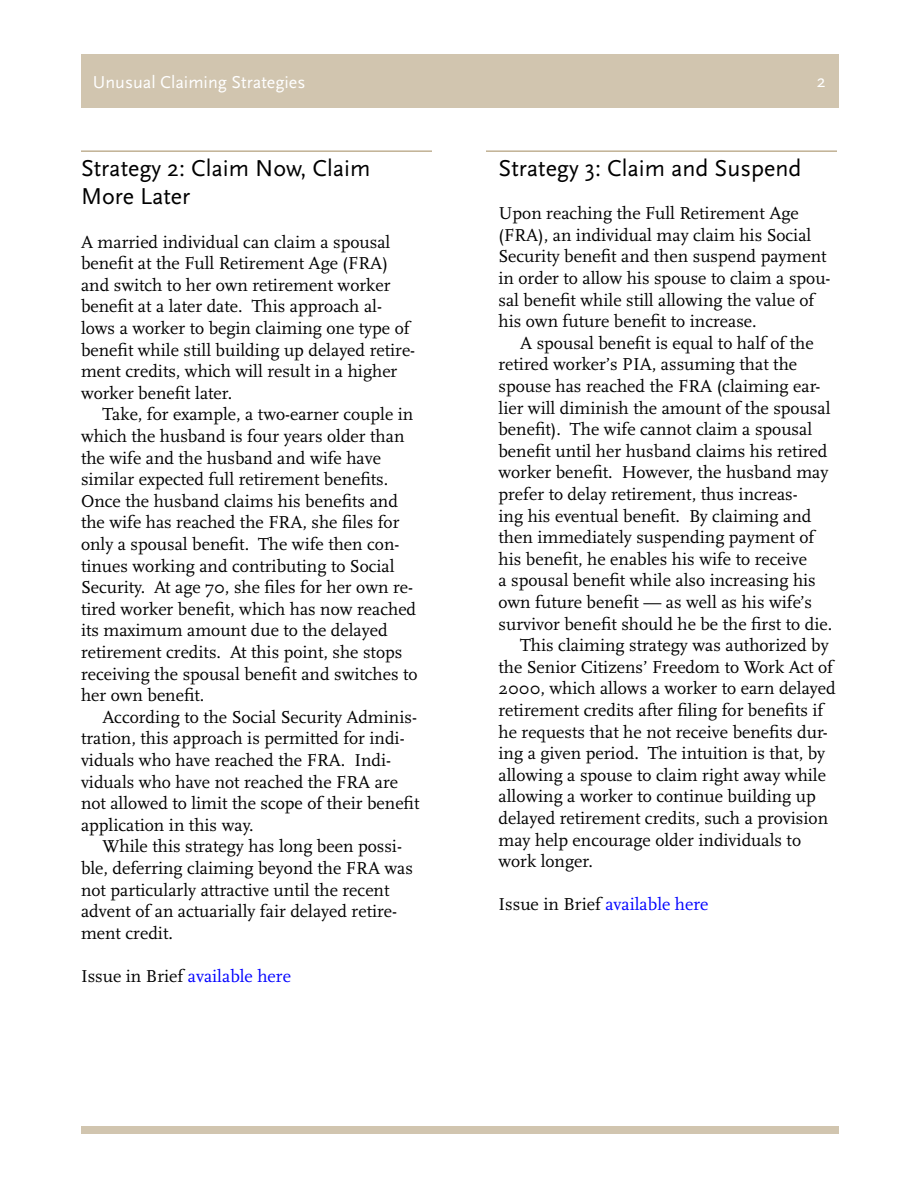
<style>
.page{position:relative;width:918px;height:1188px;background:#fff}
.page>*{position:absolute;margin:0;border:0;box-sizing:border-box;transform-origin:0 0}
.t1{font:24px/28.8px "Scala Sans OT";color:#000}
.t2{font:18px/21.6px "Scala OT";color:#000}
.t3{font:18px "Scala OT";color:#00f}
.t4{font:18px "Scala Sans OT";color:#fff}
.s1{color:#000}
</style>
<div class="page">
<div style="left:81px;top:1126px;width:757px;height:8px;background:#d1c5af"></div>
<div style="left:81px;top:54px;width:757px;height:54px;background:#d1c5af"></div>
<hr style="left:81px;top:151px;width:351px;height:1px;background:#a28a5e">
<hr style="left:486px;top:151px;width:351px;height:1px;background:#a28a5e">
<p class="t4" style="left:93px;top:72px;width:214px">Unusual Claiming Strategies</p>
<p class="t4" style="left:817px;top:72px;width:10px">2</p>
<h1 class="t1" style="left:81px;top:154px;width:291px">Strategy 2: Claim Now, Claim<br>More Later</h1>
<p class="t2" style="left:81px;top:231px;width:336px">A married individual can claim a spousal benefit at the Full Retirement Age (FRA) and switch to her own retirement worker benefit at a later date. This approach al&shy;lows a worker to begin claiming one type of benefit while still building up delayed retire&shy;ment credits, which will result in a higher worker benefit later.</p>
<p class="t2" style="left:81px;top:404px;width:338px;text-indent:22px">Take, for example, a two-earner couple in which the husband is four years older than the wife and the husband and wife have similar expected full retirement benefits.<br>Once the husband claims his benefits and the wife has reached the FRA, she files for only a spousal benefit. The wife then con&shy;tinues working and contributing to Social Security. At age 70, she files for her own re&shy;tired worker benefit, which has now reached its maximum amount due to the delayed retirement credits. At this point, she stops receiving the spousal benefit and switches to her own benefit.</p>
<p class="t2" style="left:81px;top:707px;width:340px;text-indent:22px">According to the Social Security Adminis&shy;tration, this approach is permitted for indi&shy;viduals who have reached the FRA. Indi&shy;viduals who have not reached the FRA are not allowed to limit the scope of their benefit application in this way.</p>
<p class="t2" style="left:81px;top:836px;width:334px;text-indent:22px">While this strategy has long been possi&shy;ble, deferring claiming beyond the FRA was not particularly attractive until the recent advent of an actuarially fair delayed retire&shy;ment credit.</p>
<p class="t3" style="left:81px;top:966px;width:212px"><span class="s1">Issue in Brief</span> available here</p>
<h1 class="t1" style="left:499px;top:154px;width:304px">Strategy 3: Claim and Suspend</h1>
<p class="t2" style="left:499px;top:203px;width:334px">Upon reaching the Full Retirement Age (FRA), an individual may claim his Social Security benefit and then suspend payment in order to allow his spouse to claim a spou&shy;sal benefit while still allowing the value of his own future benefit to increase.</p>
<p class="t2" style="left:520px;top:333px;width:295px">A spousal benefit is equal to half of the</p>
<p class="t2" style="left:499px;top:354px;width:300px">retired worker’s PIA, assuming that the</p>
<p class="t2" style="left:499px;top:376px;width:324px">spouse has reached the FRA (claiming ear-</p>
<p class="t2" style="left:499px;top:397px;width:334px">lier will diminish the amount of the spousal</p>
<p class="t2" style="left:499px;top:419px;width:315px">benefit). The wife cannot claim a spousal</p>
<p class="t2" style="left:499px;top:441px;width:330px">benefit until her husband claims his retired</p>
<p class="t2" style="left:499px;top:462px;width:331px">worker benefit. However, the husband may</p>
<p class="t2" style="left:499px;top:484px;width:301px">prefer to delay retirement, thus increas-</p>
<p class="t2" style="left:499px;top:505px;width:314px">ing his eventual benefit. By claiming and</p>
<p class="t2" style="left:499px;top:527px;width:317px">then immediately suspending payment of</p>
<p class="t2" style="left:499px;top:549px;width:310px">his benefit, he enables his wife to receive</p>
<p class="t2" style="left:499px;top:570px;width:319px">a spousal benefit while also increasing his</p>
<p class="t2" style="left:499px;top:592px;width:315px">own future benefit — as well as his wife’s</p>
<p class="t2" style="left:499px;top:613px;width:335px">survivor benefit should he be the first to die.</p>
<p class="t2" style="left:520px;top:635px;width:310px">This claiming strategy was authorized by</p>
<p class="t2" style="left:499px;top:657px;width:336px">the Senior Citizens’ Freedom to Work Act of</p>
<p class="t2" style="left:499px;top:678px;width:339px">2000, which allows a worker to earn delayed</p>
<p class="t2" style="left:499px;top:700px;width:326px">retirement credits after filing for benefits if</p>
<p class="t2" style="left:499px;top:721px;width:331px">he requests that he not receive benefits dur-</p>
<p class="t2" style="left:499px;top:743px;width:328px">ing a given period. The intuition is that, by</p>
<p class="t2" style="left:499px;top:765px;width:329px">allowing a spouse to claim right away while</p>
<p class="t2" style="left:499px;top:786px;width:319px">allowing a worker to continue building up</p>
<p class="t2" style="left:499px;top:808px;width:331px">delayed retirement credits, such a provision</p>
<p class="t2" style="left:499px;top:829px;width:304px">may help encourage older individuals to</p>
<p class="t2" style="left:499px;top:851px;width:96px">work longer.</p>
<p class="t3" style="left:499px;top:895px;width:212px"><span class="s1">Issue in Brief</span> available here</p>
</div>
